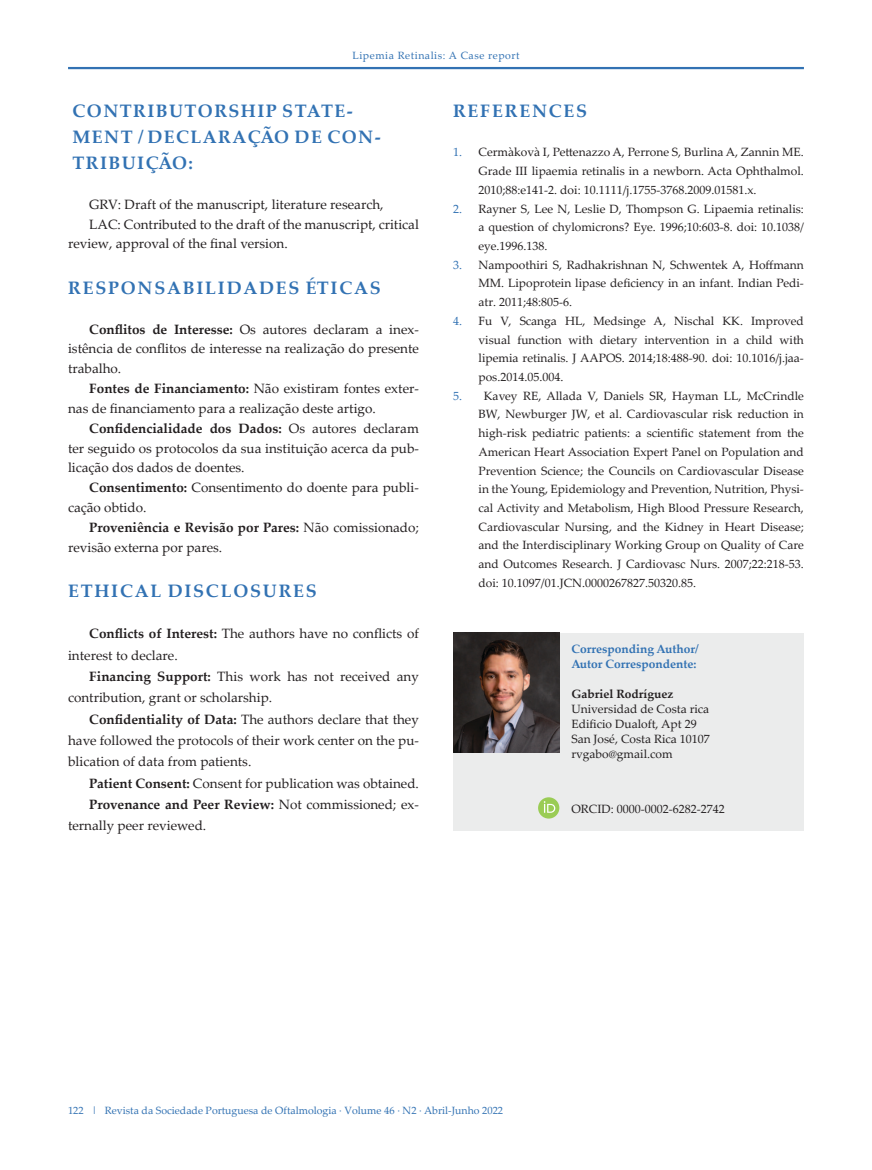
<style>
.page{position:relative;width:872px;height:1170px;background:#fff}
.page>*{position:absolute;margin:0;border:0;box-sizing:border-box;transform-origin:0 0}
.t1{font:700 18px "Palatino Linotype";letter-spacing:.08em;color:#3272b3}
.t2{font:13.5px/19.8px "Palatino Linotype";color:#231f20}
.t3{font:700 13.5px "Palatino Linotype";color:#231f20}
.t4{font:12px/18.8px "Palatino Linotype";color:#231f20;text-align:justify}
.t5{font:700 12px/15px "Palatino Linotype";color:#3272b3}
.t6{font:700 12px "Palatino Linotype";color:#231f20}
.t7{font:10.5px "Palatino Linotype";color:#3272b3}
.t8{font:10.5px "Palatino Linotype";letter-spacing:.05em;color:#3272b3}
.s1{font-weight:700}
.s2{font-weight:400}
.s3{color:#3272b3}
</style>
<div class="page">
<hr style="left:68px;top:67px;width:736px;height:2px;background:#3272b3">
<div style="left:453px;top:633px;width:351px;height:197px;background:#ebecec"></div>
<img style="left:453px;top:633px;width:106px;height:119px">
<div style="left:538px;top:797px;width:21px;height:21px;background:#9acc55;border-radius:50%"></div>
<svg style="left:544px;top:801px;width:11px;height:11px"></svg>
<p class="t8" style="left:352px;top:48px;width:168px">Lipemia Retinalis: A Case report</p>
<h1 class="t1" style="left:73px;top:98px;width:29px">Contributorship</h1>
<h1 class="t1" style="left:282px;top:98px;width:26px">State</h1>
<h1 class="t1" style="left:347px;top:98px;width:7px">-</h1>
<h1 class="t1" style="left:73px;top:124px;width:16px">ment</h1>
<h1 class="t1" style="left:138px;top:124px;width:41px">/ Declaração</h1>
<h1 class="t1" style="left:295px;top:124px;width:88px">de Con-</h1>
<h1 class="t1" style="left:73px;top:150px;width:14px">tribuição</h1>
<h1 class="t1" style="left:188px;top:150px;width:6px">:</h1>
<p class="t2" style="left:89px;top:194px;width:296px">GRV: Draft of the manuscript, literature research,</p>
<p class="t2" style="left:89px;top:213px;width:331px">LAC: Contributed to the draft of the manuscript, critical</p>
<p class="t2" style="left:68px;top:233px;width:221px">review, approval of the final version.</p>
<h1 class="t1" style="left:68px;top:275px;width:30px">Responsabilidades</h1>
<h1 class="t1" style="left:306px;top:275px;width:25px">Éticas</h1>
<p class="t2" style="left:68px;top:318px;width:352px;text-align:justify;text-indent:21px"><span class="s1">Conflitos de Interesse:</span> Os autores declaram a inex&shy;istência de conflitos de interesse na realização do presente trabalho.</p>
<p class="t2" style="left:68px;top:378px;width:352px;text-indent:21px"><span class="s1">Fontes de Financiamento:</span> Não existiram fontes exter&shy;nas de financiamento para a realização deste artigo.</p>
<p class="t2" style="left:68px;top:417px;width:352px;text-align:justify;text-indent:21px"><span class="s1">Confidencialidade dos Dados:</span> Os autores declaram ter seguido os protocolos da sua instituição acerca da pub&shy;licação dos dados de doentes.</p>
<p class="t2" style="left:68px;top:477px;width:352px;text-indent:21px"><span class="s1">Consentimento:</span> Consentimento do doente para publi&shy;cação obtido.</p>
<p class="t2" style="left:68px;top:516px;width:352px;text-indent:21px"><span class="s1">Proveniência e Revisão por Pares:</span> Não comissionado; revisão externa por pares.</p>
<h1 class="t1" style="left:68px;top:578px;width:27px">Ethical</h1>
<h1 class="t1" style="left:168px;top:578px;width:31px">Disclosures</h1>
<p class="t2" style="left:68px;top:622px;width:352px;line-height:21.3px;text-indent:21px"><span class="s1">Conflicts of Interest:</span> The authors have no conflicts of interest to declare.</p>
<p class="t2" style="left:68px;top:665px;width:352px;line-height:21.3px;text-indent:21px"><span class="s1">Financing Support:</span> This work has not received any contribution, grant or scholarship.</p>
<p class="t2" style="left:68px;top:707px;width:352px;line-height:21.3px;text-align:justify;text-indent:21px"><span class="s1">Confidentiality of Data:</span> The authors declare that they have followed the protocols of their work center on the pu&shy;blication of data from patients.</p>
<p class="t2" style="left:89px;top:772px;width:331px"><span class="s1">Patient Consent:</span> Consent for publication was obtained.</p>
<p class="t3" style="left:89px;top:794px;width:331px">Provenance and Peer Review: <span class="s2">Not commissioned; ex-</span></p>
<p class="t2" style="left:68px;top:815px;width:140px">ternally peer reviewed.</p>
<h1 class="t1" style="left:453px;top:98px;width:29px">References</h1>
<p class="t4" style="left:478px;top:142px;width:327px;text-indent:-26px"><span class="s3">1.</span> Cermàkovà I, Pettenazzo A, Perrone S, Burlina A, Zannin ME.<br>Grade III lipaemia retinalis in a newborn. Acta Ophthalmol.<br>2010;88:e141-2. doi: 10.1111/j.1755-3768.2009.01581.x.</p>
<p class="t4" style="left:478px;top:198px;width:327px;text-indent:-26px"><span class="s3">2.</span> Rayner S, Lee N, Leslie D, Thompson G. Lipaemia retinalis: a question of chylomicrons? Eye. 1996;10:603-8. doi: 10.1038/ eye.1996.138.</p>
<p class="t4" style="left:478px;top:255px;width:327px;text-indent:-26px"><span class="s3">3.</span> Nampoothiri S, Radhakrishnan N, Schwentek A, Hoffmann MM. Lipoprotein lipase deficiency in an infant. Indian Pedi&shy;atr. 2011;48:805-6.</p>
<p class="t4" style="left:478px;top:311px;width:327px;text-indent:-26px"><span class="s3">4.</span> Fu V, Scanga HL, Medsinge A, Nischal KK. Improved visual function with dietary intervention in a child with lipemia retinalis. J AAPOS. 2014;18:488-90. doi: 10.1016/j.jaa&shy;pos.2014.05.004.</p>
<p class="t4" style="left:478px;top:386px;width:327px;text-indent:-26px"><span class="s3">5.</span> Kavey RE, Allada V, Daniels SR, Hayman LL, McCrindle BW, Newburger JW, et al. Cardiovascular risk reduction in high-risk pediatric patients: a scientific statement from the American Heart Association Expert Panel on Population and Prevention Science; the Councils on Cardiovascular Disease in the Young, Epidemiology and Prevention, Nutrition, Physi&shy;cal Activity and Metabolism, High Blood Pressure Research, Cardiovascular Nursing, and the Kidney in Heart Disease; and the Interdisciplinary Working Group on Quality of Care and Outcomes Research. J Cardiovasc Nurs. 2007;22:218-53. doi: 10.1097/01.JCN.0000267827.50320.85.</p>
<p class="t5" style="left:571px;top:641px;width:129px">Corresponding Author/<br>Autor Correspondente:</p>
<p class="t6" style="left:571px;top:685px;width:104px">Gabriel Rodríguez</p>
<p class="t4" style="left:571px;top:701px;width:140px;line-height:15px;text-align:left">Universidad de Costa rica<br>Edificio Dualoft, Apt 29<br>San José, Costa Rica 10107 rvgabo@gmail.com</p>
<p class="t4" style="left:571px;top:798px;width:155px">ORCID: 0000-0002-6282-2742</p>
<p class="t7" style="left:68px;top:1102px;width:437px">122 | Revista da Sociedade Portuguesa de Oftalmologia · Volume 46 · N2 · Abril-Junho 2022</p>
</div>
